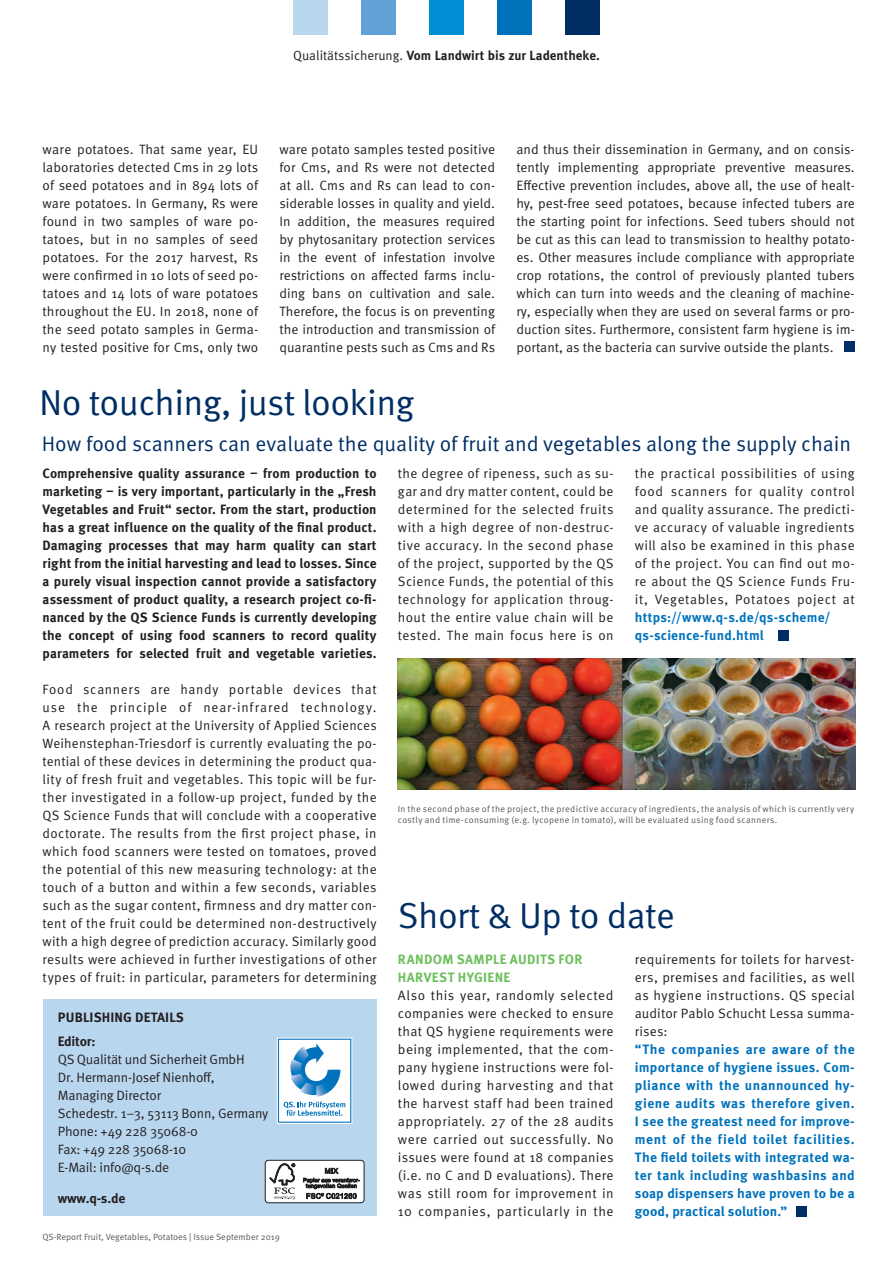
<style>
.page{position:relative;width:893px;height:1263px;background:#fff}
.page>*{position:absolute;margin:0;border:0;box-sizing:border-box;transform-origin:0 0}
.t1{font:36px "Meta OT Norm";letter-spacing:-.015em;color:#002e64}
.t2{font:21px "Meta OT Norm";color:#002e64}
.t3{font:13.5px/18px "Meta OT Norm";letter-spacing:.005em;color:#231f20;text-align:justify}
.t4{font:700 13.5px/18px "Meta OT";letter-spacing:.01em;color:#231f20;text-align:justify}
.t5{font:700 13.5px/18px "Meta OT";letter-spacing:.015em;color:#0072bc;text-align:justify}
.t6{font:13.5px/18px "Meta OT Norm";letter-spacing:-.015em;color:#231f20}
.t7{font:700 13.5px/18px "Meta OT";letter-spacing:.025em;color:#6dbf5d}
.t8{font:700 13.35px "Meta OT";color:#231f20}
.t9{font:9px/10.8px "Meta OT Norm";letter-spacing:.03em;color:#57585a}
.t10{font:9px "Meta OT Norm";color:#57585a}
.s1{font-family:"Meta OT Norm";font-weight:400}
</style>
<div class="page">
<img style="left:398px;top:658px;width:457px;height:132px">
<div style="left:796px;top:1206px;width:10px;height:10px;background:#002e64"></div>
<div style="left:844px;top:342px;width:11px;height:10px;background:#002e64"></div>
<div style="left:778px;top:630px;width:11px;height:10px;background:#002e64"></div>
<div style="left:293px;top:0;width:34px;height:34px;background:#b9d6ef"></div>
<div style="left:361px;top:0;width:34px;height:34px;background:#61a1d7"></div>
<div style="left:429px;top:0;width:34px;height:34px;background:#008fd5"></div>
<div style="left:497px;top:0;width:35px;height:34px;background:#0072bc"></div>
<div style="left:566px;top:0;width:34px;height:34px;background:#002e64"></div>
<div style="left:43px;top:999px;width:333px;height:217px;background:#b9d6ef"></div>
<svg style="left:277px;top:1037px;width:75px;height:87px;background:#bbd9ed"></svg>
<div style="left:265px;top:1160px;width:99px;height:43px;background:#fff;border-radius:3px"></div>
<div style="left:265px;top:1160px;width:99px;height:43px;border:1px solid #231f20;border-radius:3px"></div>
<svg style="left:269px;top:1163px;width:26px;height:36px"></svg>
<svg style="left:303px;top:1167px;width:57px;height:32px"></svg>
<p class="t8" style="left:293px;top:48px;width:308px"><span class="s1">Qualitätssicherung.</span> Vom Landwirt bis zur Ladentheke.</p>
<p class="t3" style="left:43px;top:141px;width:217px">ware potatoes. That same year, EU laboratories detected Cms in 29 lots of seed potatoes and in 894 lots of ware potatoes. In Germany, Rs were found in two samples of ware po&shy;tatoes, but in no samples of seed potatoes. For the 2017 harvest, Rs were confirmed in 10 lots of seed po&shy;tatoes and 14 lots of ware potatoes throughout the EU. In 2018, none of the seed potato samples in Germa&shy;ny tested positive for Cms, only two</p>
<p class="t3" style="left:279px;top:141px;width:217px">ware potato samples tested positive for Cms, and Rs were not detected at all. Cms and Rs can lead to con&shy;siderable losses in quality and yield.<br>In addition, the measures required by phytosanitary protection services in the event of infestation involve restrictions on affected farms inclu&shy;ding bans on cultivation and sale.<br>Therefore, the focus is on preventing the introduction and transmission of quarantine pests such as Cms and Rs</p>
<p class="t3" style="left:516px;top:141px;width:340px">and thus their dissemination in Germany, and on consis&shy;tently implementing appropriate preventive measures.<br>Effective prevention includes, above all, the use of healt&shy;hy, pest-free seed potatoes, because infected tubers are the starting point for infections. Seed tubers should not be cut as this can lead to transmission to healthy potato&shy;es. Other measures include compliance with appropriate crop rotations, the control of previously planted tubers which can turn into weeds and the cleaning of machine&shy;ry, especially when they are used on several farms or pro&shy;duction sites. Furthermore, consistent farm hygiene is im&shy;portant, as the bacteria can survive outside the plants.</p>
<h1 class="t1" style="left:39px;top:382px;width:377px">No touching, just looking</h1>
<h2 class="t2" style="left:42px;top:432px;width:811px">How food scanners can evaluate the quality of fruit and vegetables along the supply chain</h2>
<p class="t4" style="left:43px;top:465px;width:336px">Comprehensive quality assurance – from production to marketing – is very important, particularly in the „Fresh Vegetables and Fruit“ sector. From the start, production has a great influence on the quality of the final product.<br>Damaging processes that may harm quality can start right from the initial harvesting and lead to losses. Since a purely visual inspection cannot provide a satisfactory assessment of product quality, a research project co-fi&shy;nanced by the QS Science Funds is currently developing the concept of using food scanners to record quality parameters for selected fruit and vegetable varieties.</p>
<p class="t3" style="left:43px;top:681px;width:336px">Food scanners are handy portable devices that use the principle of near-infrared technology.<br>A research project at the University of Applied Sciences Weihenstephan-Triesdorf is currently evaluating the po&shy;tential of these devices in determining the product qua&shy;lity of fresh fruit and vegetables. This topic will be fur&shy;ther investigated in a follow-up project, funded by the QS Science Funds that will conclude with a cooperative doctorate. The results from the first project phase, in which food scanners were tested on tomatoes, proved the potential of this new measuring technology: at the touch of a button and within a few seconds, variables such as the sugar content, firmness and dry matter con&shy;tent of the fruit could be determined non-destructively with a high degree of prediction accuracy. Similarly good results were achieved in further investigations of other types of fruit: in particular, parameters for determining</p>
<p class="t3" style="left:635px;top:465px;width:221px">the practical possibilities of using food scanners for quality control and quality assurance. The predicti&shy;ve accuracy of valuable ingredients will also be examined in this phase of the project. You can find out mo&shy;re about the QS Science Funds Fru&shy;it, Vegetables, Potatoes poject at</p>
<p class="t5" style="left:635px;top:609px;width:197px">https://www.q-s.de/qs-scheme/ qs-science-fund.html</p>
<p class="t3" style="left:398px;top:465px;width:217px">the degree of ripeness, such as su&shy;gar and dry matter content, could be determined for the selected fruits with a high degree of non-destruc&shy;tive accuracy. In the second phase of the project, supported by the QS Science Funds, the potential of this technology for application throug&shy;hout the entire value chain will be tested. The main focus here is on</p>
<p class="t9" style="left:398px;top:804px;width:458px">In the second phase of the project, the predictive accuracy of ingredients, the analysis of which is currently very costly and time-consuming (e.g. lycopene in tomato), will be evaluated using food scanners.</p>
<h1 class="t1" style="left:398px;top:895px;width:278px">Short &amp; Up to date</h1>
<p class="t3" style="left:635px;top:951px;width:221px">requirements for toilets for harvest&shy;ers, premises and facilities, as well as hygiene instructions. QS special auditor Pablo Schucht Lessa summa&shy;rises:</p>
<p class="t5" style="left:635px;top:1041px;width:221px">“The companies are aware of the importance of hygiene issues. Com&shy;pliance with the unannounced hy&shy;giene audits was therefore given.<br>I see the greatest need for improve&shy;ment of the field toilet facilities.<br>The field toilets with integrated wa&shy;ter tank including washbasins and soap dispensers have proven to be a good, practical solution.”</p>
<p class="t7" style="left:398px;top:951px;width:186px">RANDOM SAMPLE AUDITS FOR<br>HARVEST HYGIENE</p>
<p class="t3" style="left:398px;top:987px;width:217px">Also this year, randomly selected companies were checked to ensure that QS hygiene requirements were being implemented, that the com&shy;pany hygiene instructions were fol&shy;lowed during harvesting and that the harvest staff had been trained appropriately. 27 of the 28 audits were carried out successfully. No issues were found at 18 companies (i.e. no C and D evaluations). There was still room for improvement in 10 companies, particularly in the</p>
<p class="t4" style="left:58px;top:1006px;width:128px;line-height:23.4px">PUBLISHING DETAILS<br>Editor:</p>
<p class="t6" style="left:58px;top:1050px;width:212px">QS Qualität und Sicherheit GmbH<br>Dr. Hermann-Josef Nienhoff,<br>Managing Director<br>Schedestr. 1–3, 53113 Bonn, Germany<br>Phone: +49 228 35068-0<br>Fax: +49 228 35068-10<br>E-Mail: info@q-s.de</p>
<p class="t4" style="left:58px;top:1190px;width:69px">www.q-s.de</p>
<p class="t10" style="left:43px;top:1232px;width:239px">QS-Report Fruit, Vegetables, Potatoes | Issue September 2019</p>
</div>
